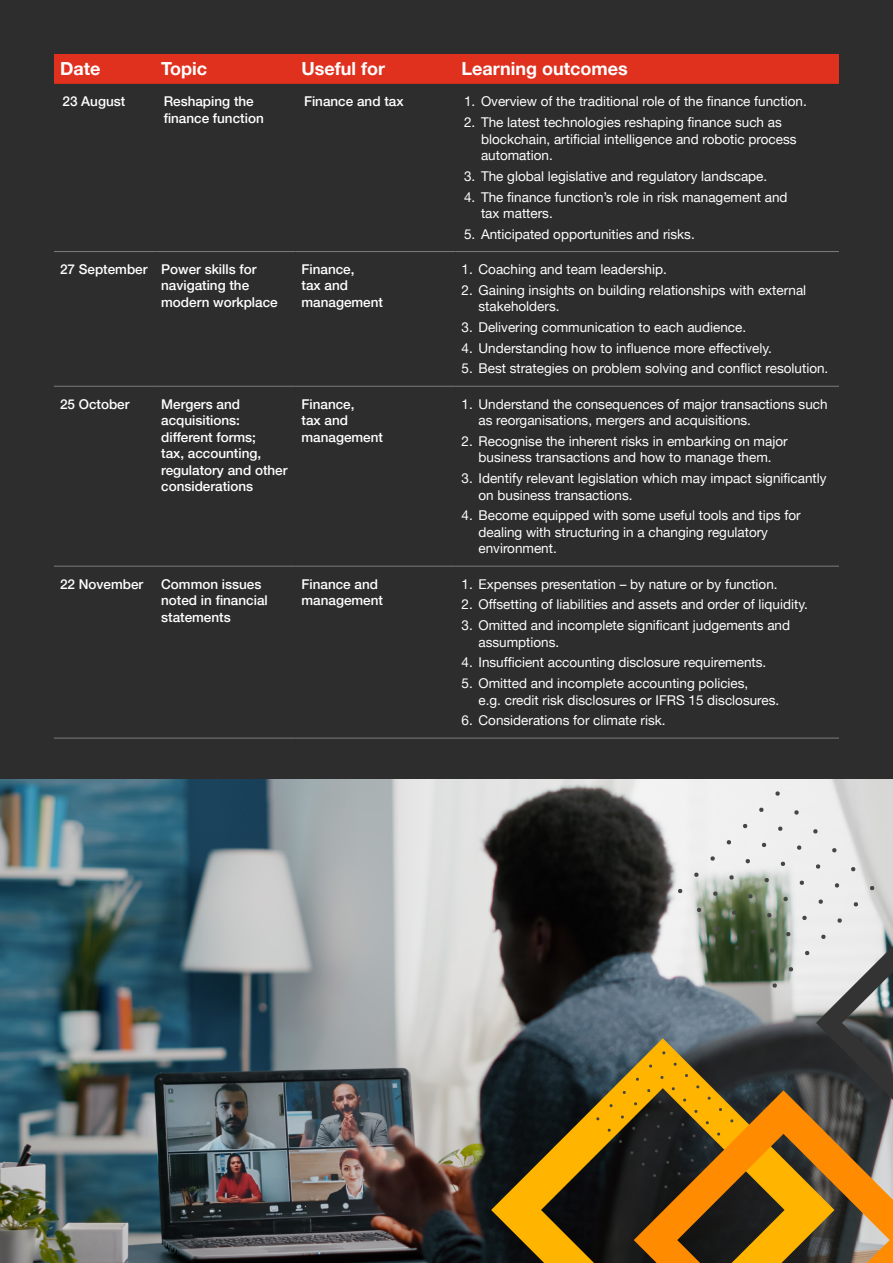
<style>
.page{position:relative;width:893px;height:1263px;background:#fff}
.page>*{position:absolute;margin:0;border:0;box-sizing:border-box;transform-origin:0 0}
.table_head{font:700 18px "Helvetica Neue LT Pro";color:#fff}
.t1{font:13.5px/16.5px "Helvetica Neue LT Pro";color:#fff}
.table_body{font:500 13.5px/16.5px "Helvetica Neue LT Pro";color:#fff}
</style>
<div class="page">
<div style="left:0;top:0;width:893px;height:1031px;background:#2d2d2d"></div>
<div style="left:54px;top:54px;width:785px;height:30px;background:#e0301e"></div>
<hr style="left:54px;top:251px;width:101px;height:1px;background:#7d7d7d">
<hr style="left:155px;top:251px;width:141px;height:1px;background:#7d7d7d">
<hr style="left:296px;top:251px;width:159px;height:1px;background:#7d7d7d">
<hr style="left:455px;top:251px;width:384px;height:1px;background:#7d7d7d">
<hr style="left:54px;top:386px;width:101px;height:1px;background:#7d7d7d">
<hr style="left:155px;top:386px;width:141px;height:1px;background:#7d7d7d">
<hr style="left:296px;top:386px;width:159px;height:1px;background:#7d7d7d">
<hr style="left:455px;top:386px;width:384px;height:1px;background:#7d7d7d">
<hr style="left:54px;top:566px;width:101px;height:1px;background:#7d7d7d">
<hr style="left:155px;top:566px;width:141px;height:1px;background:#7d7d7d">
<hr style="left:296px;top:566px;width:159px;height:1px;background:#7d7d7d">
<hr style="left:455px;top:566px;width:384px;height:1px;background:#7d7d7d">
<hr style="left:54px;top:738px;width:101px;height:1px;background:#7d7d7d">
<hr style="left:155px;top:738px;width:141px;height:1px;background:#7d7d7d">
<hr style="left:296px;top:738px;width:159px;height:1px;background:#7d7d7d">
<hr style="left:455px;top:738px;width:384px;height:1px;background:#7d7d7d">
<img style="left:0;top:779px;width:893px;height:484px">
<svg style="left:491px;top:1038px;width:128px;height:225px;background:#554719"></svg>
<svg style="left:609px;top:1104px;width:4px;height:3px"></svg>
<svg style="left:607px;top:1128px;width:4px;height:4px"></svg>
<svg style="left:870px;top:886px;width:4px;height:4px"></svg>
<svg style="left:851px;top:867px;width:5px;height:4px"></svg>
<svg style="left:832px;top:848px;width:5px;height:5px"></svg>
<svg style="left:813px;top:829px;width:5px;height:5px"></svg>
<svg style="left:794px;top:810px;width:5px;height:5px"></svg>
<svg style="left:775px;top:791px;width:5px;height:5px"></svg>
<svg style="left:853px;top:902px;width:5px;height:5px"></svg>
<svg style="left:835px;top:883px;width:4px;height:5px"></svg>
<svg style="left:816px;top:864px;width:4px;height:5px"></svg>
<svg style="left:797px;top:845px;width:5px;height:5px"></svg>
<svg style="left:778px;top:826px;width:5px;height:5px"></svg>
<svg style="left:759px;top:807px;width:5px;height:5px"></svg>
<svg style="left:837px;top:918px;width:5px;height:5px"></svg>
<svg style="left:818px;top:899px;width:5px;height:5px"></svg>
<svg style="left:799px;top:880px;width:5px;height:5px"></svg>
<svg style="left:780px;top:861px;width:5px;height:5px"></svg>
<svg style="left:762px;top:842px;width:4px;height:5px"></svg>
<svg style="left:743px;top:824px;width:4px;height:4px"></svg>
<svg style="left:821px;top:934px;width:5px;height:5px"></svg>
<svg style="left:802px;top:915px;width:5px;height:5px"></svg>
<svg style="left:783px;top:896px;width:5px;height:5px"></svg>
<svg style="left:764px;top:878px;width:5px;height:4px"></svg>
<svg style="left:745px;top:859px;width:5px;height:4px"></svg>
<svg style="left:726px;top:840px;width:5px;height:5px"></svg>
<svg style="left:786px;top:932px;width:5px;height:4px"></svg>
<svg style="left:767px;top:913px;width:5px;height:5px"></svg>
<svg style="left:748px;top:894px;width:5px;height:5px"></svg>
<svg style="left:729px;top:875px;width:5px;height:5px"></svg>
<svg style="left:710px;top:856px;width:5px;height:5px"></svg>
<svg style="left:751px;top:929px;width:4px;height:5px"></svg>
<svg style="left:732px;top:910px;width:5px;height:5px"></svg>
<svg style="left:713px;top:891px;width:5px;height:5px"></svg>
<svg style="left:694px;top:872px;width:5px;height:5px"></svg>
<svg style="left:716px;top:926px;width:4px;height:5px"></svg>
<svg style="left:697px;top:907px;width:4px;height:5px"></svg>
<svg style="left:678px;top:888px;width:5px;height:5px"></svg>
<svg style="left:619px;top:945px;width:274px;height:318px;background:#7e6a42"></svg>
<p class="table_head" style="left:60px;top:58px;width:42px">Date</p>
<p class="table_head" style="left:161px;top:58px;width:47px">Topic</p>
<p class="table_head" style="left:302px;top:58px;width:85px">Useful for</p>
<p class="table_head" style="left:461px;top:58px;width:168px">Learning outcomes</p>
<p class="table_body" style="left:63px;top:93px;width:64px">23 August</p>
<p class="table_body" style="left:164px;top:93px;width:102px">Reshaping the finance function</p>
<p class="table_body" style="left:304px;top:93px;width:101px">Finance and tax</p>
<p class="t1" style="left:464px;top:93px;width:344px">1. Overview of the traditional role of the finance function.</p>
<p class="t1" style="left:481px;top:114px;width:317px;text-indent:-17px">2. The latest technologies reshaping finance such as blockchain, artificial intelligence and robotic process automation.</p>
<p class="t1" style="left:464px;top:167px;width:305px">3. The global legislative and regulatory landscape.</p>
<p class="t1" style="left:481px;top:188px;width:308px;text-indent:-17px">4. The finance function’s role in risk management and tax matters.</p>
<p class="t1" style="left:464px;top:225px;width:232px">5. Anticipated opportunities and risks.</p>
<p class="table_body" style="left:60px;top:261px;width:89px">27 September</p>
<p class="table_body" style="left:161px;top:261px;width:118px">Power skills for navigating the modern workplace</p>
<p class="table_body" style="left:302px;top:261px;width:83px">Finance,<br>tax and management</p>
<p class="t1" style="left:461px;top:261px;width:207px">1. Coaching and team leadership.</p>
<p class="t1" style="left:478px;top:281px;width:329px;text-indent:-17px">2. Gaining insights on building relationships with external stakeholders.</p>
<p class="t1" style="left:461px;top:319px;width:286px">3. Delivering communication to each audience.</p>
<p class="t1" style="left:461px;top:339px;width:312px">4. Understanding how to influence more effectively.</p>
<p class="t1" style="left:461px;top:360px;width:368px">5. Best strategies on problem solving and conflict resolution.</p>
<p class="table_body" style="left:60px;top:395px;width:71px">25 October</p>
<p class="table_body" style="left:161px;top:395px;width:128px">Mergers and acquisitions: different forms;<br>tax, accounting, regulatory and other considerations</p>
<p class="table_body" style="left:302px;top:395px;width:83px">Finance,<br>tax and management</p>
<p class="t1" style="left:478px;top:395px;width:351px;text-indent:-17px">1. Understand the consequences of major transactions such as reorganisations, mergers and acquisitions.</p>
<p class="t1" style="left:461px;top:432px;width:328px;text-align:center">2. Recognise the inherent risks in embarking on major business transactions and how to manage them.</p>
<p class="t1" style="left:478px;top:470px;width:350px;text-indent:-17px">3. Identify relevant legislation which may impact significantly on business transactions.</p>
<p class="t1" style="left:478px;top:507px;width:324px;text-indent:-17px">4. Become equipped with some useful tools and tips for dealing with structuring in a changing regulatory environment.</p>
<p class="table_body" style="left:60px;top:575px;width:85px">22 November</p>
<p class="table_body" style="left:161px;top:575px;width:108px">Common issues noted in financial statements</p>
<p class="table_body" style="left:302px;top:575px;width:83px">Finance and management</p>
<p class="t1" style="left:461px;top:575px;width:318px">1. Expenses presentation – by nature or by function.</p>
<p class="t1" style="left:461px;top:596px;width:348px">2. Offsetting of liabilities and assets and order of liquidity.</p>
<p class="t1" style="left:478px;top:617px;width:313px;text-indent:-17px">3. Omitted and incomplete significant judgements and assumptions.</p>
<p class="t1" style="left:461px;top:654px;width:306px">4. Insufficient accounting disclosure requirements.</p>
<p class="t1" style="left:478px;top:675px;width:302px;text-indent:-17px">5. Omitted and incomplete accounting policies,<br>e.g. credit risk disclosures or IFRS 15 disclosures.</p>
<p class="t1" style="left:461px;top:712px;width:206px">6. Considerations for climate risk.</p>
</div>
